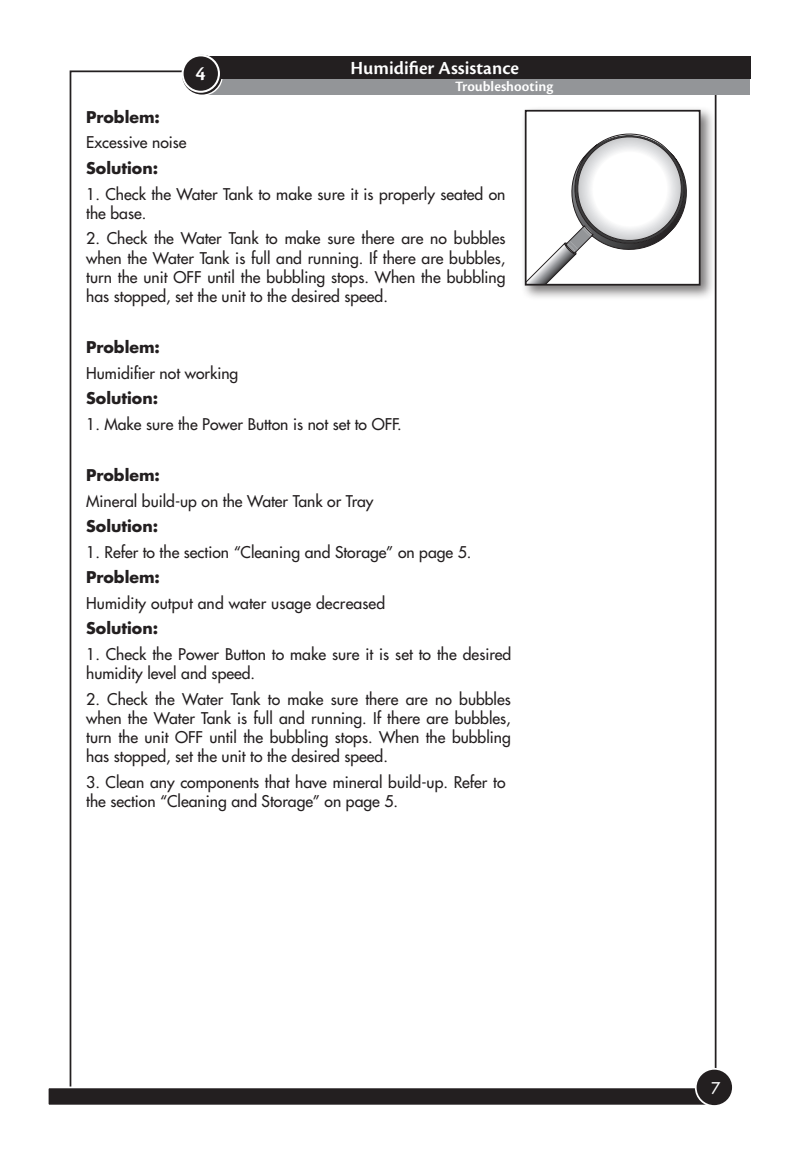
<style>
.page{position:relative;width:787px;height:1165px;background:#fff}
.page>*{position:absolute;margin:0;border:0;box-sizing:border-box;transform-origin:0 0}
.t1{font:600 21px "Cronos Pro";color:#fff}
.t2{font:600 19.25px "Cronos Pro";color:#fff}
.t3{font:500 15.75px/19.2px "Futura Std";color:#231f20}
.t4{font:700 15.75px "Futura Std";color:#231f20}
.t5{font:500 15.75px "Futura Std";color:#fff}
.t6{font:600 14.88px "Cronos Pro";color:#fff}
</style>
<div class="page">
<div style="left:48px;top:1087px;width:666px;height:18px;background:#231f20"></div>
<div style="left:47px;top:1086px;width:668px;height:20px;border:2px solid #fff"></div>
<div style="left:695px;top:1068px;width:38px;height:38px;background:#231f20;border-radius:50%"></div>
<div style="left:695px;top:1068px;width:39px;height:39px;border:2px solid #fff;border-radius:50%"></div>
<div style="left:189px;top:61px;width:561px;height:26px;background:linear-gradient(to right,#939598,#939598)"></div>
<div style="left:208px;top:80px;width:542px;height:15px;background:#939598"></div>
<svg style="left:184px;top:57px;width:38px;height:38px"></svg>
<div style="left:183px;top:56px;width:40px;height:40px;border:2px solid #fff;border-radius:50%"></div>
<div style="left:208px;top:56px;width:542px;height:22px;background:#231f20"></div>
<svg style="left:183px;top:56px;width:38px;height:38px"></svg>
<div style="left:182px;top:55px;width:40px;height:40px;border:2px solid #231f20;border-radius:50%"></div>
<div style="left:183px;top:55px;width:36px;height:37px;background:#231f20;border-radius:50%"></div>
<div style="left:182px;top:54px;width:38px;height:39px;border:2px solid #fff;border-radius:50%"></div>
<div style="left:521px;top:106px;width:194px;height:194px;background:#231f20;opacity:.6"></div>
<div style="left:525px;top:111px;width:174px;height:174px;background:#fff"></div>
<svg style="left:528px;top:133px;width:159px;height:150px"></svg>
<div style="left:525px;top:110px;width:175px;height:176px;border:2px solid #231f20"></div>
<h1 class="t1" style="left:195px;top:61px;width:12px">4</h1>
<p class="t2" style="left:350px;top:57px;width:170px">Humidifier Assistance</p>
<p class="t6" style="left:455px;top:78px;width:99px">Troubleshooting</p>
<p class="t4" style="left:86px;top:106px;width:75px">Problem:</p>
<p class="t3" style="left:86px;top:133px;width:102px">Excessive noise</p>
<p class="t4" style="left:86px;top:158px;width:73px">Solution:</p>
<p class="t3" style="left:86px;top:184px;width:421px">1. Check the Water Tank to make sure it is properly seated on the base.</p>
<p class="t3" style="left:86px;top:229px;width:421px;text-align:justify">2. Check the Water Tank to make sure there are no bubbles when the Water Tank is full and running. If there are bubbles, turn the unit OFF until the bubbling stops. When the bubbling has stopped, set the unit to the desired speed.</p>
<p class="t4" style="left:86px;top:337px;width:75px">Problem:</p>
<p class="t3" style="left:86px;top:363px;width:154px">Humidifier not working</p>
<p class="t4" style="left:86px;top:388px;width:73px">Solution:</p>
<p class="t3" style="left:86px;top:414px;width:317px">1. Make sure the Power Button is not set to OFF.</p>
<p class="t4" style="left:86px;top:464px;width:75px">Problem:</p>
<p class="t3" style="left:86px;top:491px;width:289px">Mineral build-up on the Water Tank or Tray</p>
<p class="t4" style="left:86px;top:516px;width:73px">Solution:</p>
<p class="t3" style="left:86px;top:542px;width:387px">1. Refer to the section “Cleaning and Storage” on page 5.</p>
<p class="t4" style="left:86px;top:567px;width:75px">Problem:</p>
<p class="t3" style="left:86px;top:593px;width:300px">Humidity output and water usage decreased</p>
<p class="t4" style="left:86px;top:618px;width:73px">Solution:</p>
<p class="t3" style="left:86px;top:644px;width:426px">1. Check the Power Button to make sure it is set to the desired humidity level and speed.</p>
<p class="t3" style="left:86px;top:689px;width:426px;text-align:justify">2. Check the Water Tank to make sure there are no bubbles when the Water Tank is full and running. If there are bubbles, turn the unit OFF until the bubbling stops. When the bubbling has stopped, set the unit to the desired speed.</p>
<p class="t3" style="left:86px;top:772px;width:421px">3. Clean any components that have mineral build-up. Refer to the section “Cleaning and Storage” on page 5.</p>
<p class="t5" style="left:711px;top:1078px;width:11px">7</p>
</div>
